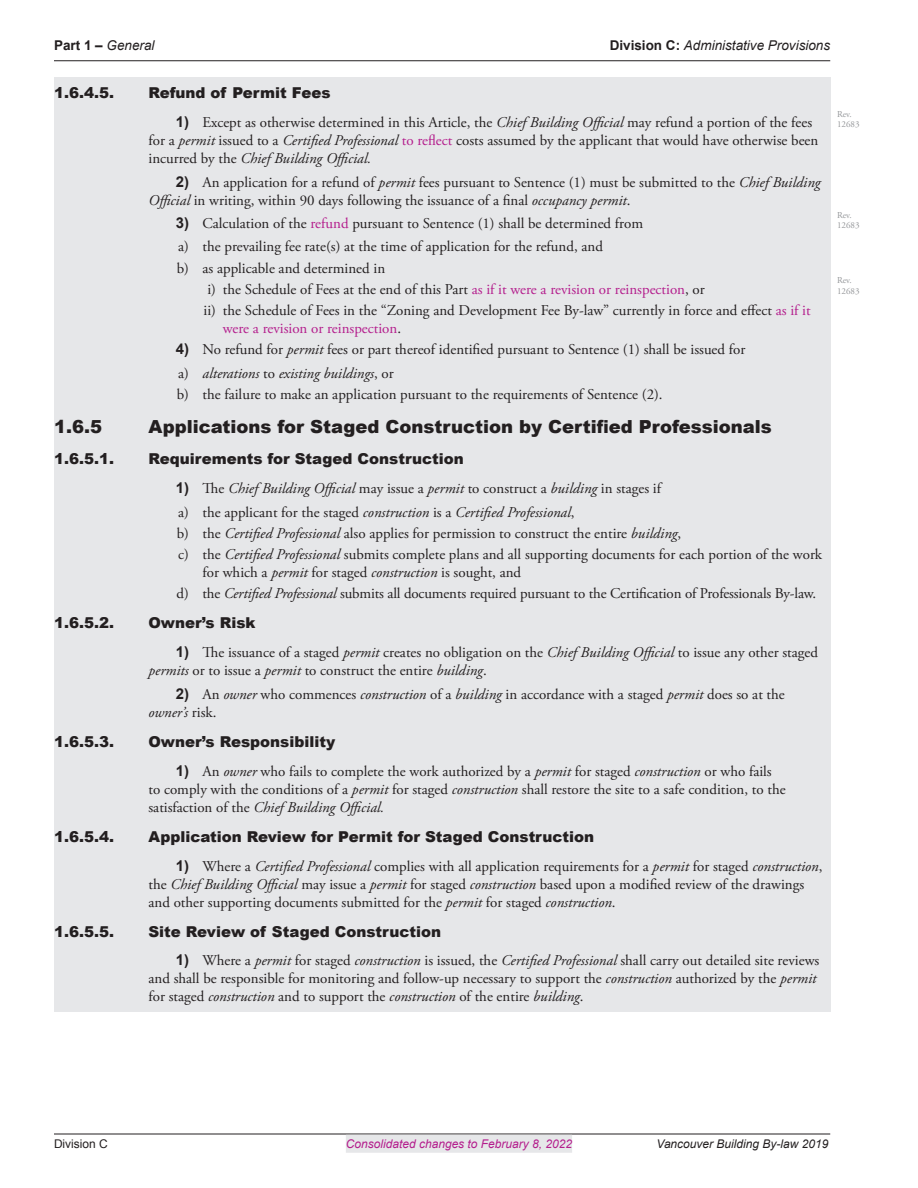
<style>
.page{position:relative;width:918px;height:1188px;background:#fff}
.page>*{position:absolute;margin:0;border:0;box-sizing:border-box;transform-origin:0 0}
.t1{font:900 18px "Arial";color:#231f20}
.t2{font:15px/18px "Adobe Garamond Pro";color:#231f20}
.t3{font:900 15px "Arial";color:#231f20}
.t4{font:italic 15px/23.4px "Adobe Garamond Pro";color:#231f20}
.t5{font:15px "Adobe Garamond Pro";color:#b41e8d}
.t6{font:italic 13.5px "Arial";color:#231f20}
.t7{font:italic 12px "Arial";color:#b41e8d}
.t8{font:italic 12px "Arial";color:#231f20}
.t9{font:12px "Arial";color:#231f20}
.t10{font:9px/10.8px "Adobe Garamond Pro";color:#939598}
.s1{font-weight:700;font-style:normal}
.s2{font-family:"Arial";font-weight:700}
.s3{font-style:italic}
.s4{color:#b41e8d}
.s5{color:#231f20}
.s6{font-family:"Arial";font-weight:700;font-style:normal}
.s7{font-style:normal}
</style>
<div class="page">
<hr style="left:54px;top:60px;width:776px;height:1px;background:#231f20">
<hr style="left:54px;top:1134px;width:776px;height:1px;background:#231f20">
<div style="left:346px;top:1135px;width:226px;height:18px;background:#e6e7e9"></div>
<div style="left:54px;top:77px;width:776px;height:38px;background:#e6e7e9"></div>
<div style="left:54px;top:110px;width:776px;height:64px;background:#e6e7e9"></div>
<div style="left:54px;top:169px;width:776px;height:46px;background:#e6e7e9"></div>
<div style="left:54px;top:211px;width:776px;height:28px;background:#e6e7e9"></div>
<div style="left:54px;top:236px;width:776px;height:24px;background:#e6e7e9"></div>
<div style="left:54px;top:258px;width:776px;height:23px;background:#e6e7e9"></div>
<div style="left:54px;top:276px;width:776px;height:29px;background:#e6e7e9"></div>
<div style="left:54px;top:298px;width:776px;height:46px;background:#e6e7e9"></div>
<div style="left:54px;top:337px;width:776px;height:28px;background:#e6e7e9"></div>
<div style="left:54px;top:363px;width:776px;height:23px;background:#e6e7e9"></div>
<div style="left:54px;top:384px;width:776px;height:26px;background:#e6e7e9"></div>
<div style="left:54px;top:409px;width:776px;height:38px;background:#e6e7e9"></div>
<div style="left:54px;top:443px;width:776px;height:38px;background:#e6e7e9"></div>
<div style="left:54px;top:476px;width:776px;height:28px;background:#e6e7e9"></div>
<div style="left:54px;top:501px;width:776px;height:24px;background:#e6e7e9"></div>
<div style="left:54px;top:523px;width:776px;height:23px;background:#e6e7e9"></div>
<div style="left:54px;top:544px;width:776px;height:41px;background:#e6e7e9"></div>
<div style="left:54px;top:583px;width:776px;height:26px;background:#e6e7e9"></div>
<div style="left:54px;top:607px;width:776px;height:38px;background:#e6e7e9"></div>
<div style="left:54px;top:640px;width:776px;height:46px;background:#e6e7e9"></div>
<div style="left:54px;top:681px;width:776px;height:46px;background:#e6e7e9"></div>
<div style="left:54px;top:725px;width:776px;height:38px;background:#e6e7e9"></div>
<div style="left:54px;top:758px;width:776px;height:64px;background:#e6e7e9"></div>
<div style="left:54px;top:820px;width:776px;height:38px;background:#e6e7e9"></div>
<div style="left:54px;top:853px;width:776px;height:64px;background:#e6e7e9"></div>
<div style="left:54px;top:915px;width:776px;height:38px;background:#e6e7e9"></div>
<div style="left:54px;top:948px;width:776px;height:64px;background:#e6e7e9"></div>
<p class="t6" style="left:54px;top:37px;width:102px"><span class="s1">Part 1 –</span> General</p>
<p class="t6" style="left:610px;top:37px;width:222px"><span class="s1">Division C:</span> Administative Provisions</p>
<p class="t3" style="left:54px;top:82px;width:61px">1.6.4.5.</p>
<p class="t3" style="left:148px;top:82px;width:184px">Refund of Permit Fees</p>
<p class="t2" style="left:148px;top:114px;width:671px;text-indent:27px"><span class="s2">1)</span> Except as otherwise determined in this Article, the <span class="s3">Chief Building Official</span> may refund a portion of the fees for a <span class="s3">permit</span> issued to a <span class="s3">Certified Professional</span> <span class="s4">to reflect</span> costs assumed by the applicant that would have otherwise been incurred by the <span class="s3">Chief Building Official.</span></p>
<p class="t2" style="left:148px;top:173px;width:674px;text-indent:27px"><span class="s2">2)</span> An application for a refund of <span class="s3">permit</span> fees pursuant to Sentence (1) must be submitted to the <span class="s3">Chief Building<br>Official</span> in writing, within 90 days following the issuance of a final <span class="s3">occupancy permit</span>.</p>
<p class="t2" style="left:176px;top:212px;width:469px;line-height:23.4px"><span class="s2">3)</span> Calculation of the <span class="s4">refund</span> pursuant to Sentence (1) shall be determined from a) the prevailing fee rate(s) at the time of application for the refund, and</p>
<p class="t2" style="left:204px;top:258px;width:609px;line-height:21.3px;text-indent:-27px">b) as applicable and determined in<br>i) the Schedule of Fees at the end of this Part <span class="s4">as if it were a revision or reinspection</span>, or<br>ii) the Schedule of Fees in the “Zoning and Development Fee By-law” currently in force and effect <span class="s4">as if it</span></p>
<p class="t5" style="left:223px;top:319px;width:180px">were a revision or reinspection<span class="s5">.</span></p>
<p class="t2" style="left:176px;top:339px;width:571px;line-height:23.4px"><span class="s2">4)</span> No refund for <span class="s3">permit</span> fees or part thereof identified pursuant to Sentence (1) shall be issued for a) <span class="s3">alterations</span> to <span class="s3">existing buildings</span>, or</p>
<p class="t2" style="left:177px;top:386px;width:487px">b) the failure to make an application pursuant to the requirements of Sentence (2).</p>
<p class="t1" style="left:54px;top:413px;width:50px">1.6.5</p>
<p class="t1" style="left:148px;top:413px;width:625px">Applications for Staged Construction by Certified Professionals</p>
<p class="t3" style="left:54px;top:448px;width:61px">1.6.5.1.</p>
<p class="t3" style="left:148px;top:448px;width:317px">Requirements for Staged Construction</p>
<p class="t4" style="left:176px;top:477px;width:487px"><span class="s6">1)</span> <span class="s7">The</span> Chief Building Official <span class="s7">may issue a</span> permit <span class="s7">to construct a</span> building <span class="s7">in stages if a) the applicant for the staged</span> construction <span class="s7">is a</span> Certified Professional<span class="s7">,</span></p>
<p class="t2" style="left:177px;top:523px;width:647px;line-height:21.3px">b) the <span class="s3">Certified Professional</span> also applies for permission to construct the entire <span class="s3">building</span>,<br>c) the <span class="s3">Certified Professional</span> submits complete plans and all supporting documents for each portion of the work</p>
<p class="t2" style="left:177px;top:562px;width:641px;line-height:21.3px;text-indent:26px">for which a <span class="s3">permit</span> for staged <span class="s3">construction</span> is sought, and<br>d) the <span class="s3">Certified Professional</span> submits all documents required pursuant to the Certification of Professionals By-law.</p>
<p class="t3" style="left:54px;top:612px;width:61px">1.6.5.2.</p>
<p class="t3" style="left:148px;top:612px;width:109px">Owner’s Risk</p>
<p class="t2" style="left:148px;top:644px;width:671px;text-indent:27px"><span class="s2">1)</span> The issuance of a staged <span class="s3">permit</span> creates no obligation on the <span class="s3">Chief Building Official</span> to issue any other staged <span class="s3">permits</span> or to issue a <span class="s3">permit</span> to construct the entire <span class="s3">building</span>.</p>
<p class="t2" style="left:148px;top:685px;width:638px;text-indent:27px"><span class="s2">2)</span> An <span class="s3">owner</span> who commences <span class="s3">construction</span> of a <span class="s3">building</span> in accordance with a staged <span class="s3">permit</span> does so at the <span class="s3">owner’s</span> risk.</p>
<p class="t3" style="left:54px;top:731px;width:61px">1.6.5.3.</p>
<p class="t3" style="left:148px;top:731px;width:188px">Owner’s Responsibility</p>
<p class="t2" style="left:148px;top:762px;width:639px;text-indent:27px"><span class="s2">1)</span> An <span class="s3">owner</span> who fails to complete the work authorized by a <span class="s3">permit</span> for staged <span class="s3">construction</span> or who fails to comply with the conditions of a <span class="s3">permit</span> for staged <span class="s3">construction</span> shall restore the site to a safe condition, to the satisfaction of the <span class="s3">Chief Building Official.</span></p>
<p class="t3" style="left:54px;top:825px;width:61px">1.6.5.4.</p>
<p class="t3" style="left:148px;top:825px;width:447px">Application Review for Permit for Staged Construction</p>
<p class="t2" style="left:148px;top:857px;width:676px;text-indent:27px"><span class="s2">1)</span> Where a <span class="s3">Certified Professional</span> complies with all application requirements for a <span class="s3">permit</span> for staged <span class="s3">construction</span>, the <span class="s3">Chief Building Official</span> may issue a <span class="s3">permit</span> for staged <span class="s3">construction</span> based upon a modified review of the drawings and other supporting documents submitted for the <span class="s3">permit</span> for staged <span class="s3">construction</span>.</p>
<p class="t3" style="left:54px;top:920px;width:61px">1.6.5.5.</p>
<p class="t3" style="left:148px;top:920px;width:294px">Site Review of Staged Construction</p>
<p class="t2" style="left:148px;top:952px;width:672px;text-indent:27px"><span class="s2">1)</span> Where a <span class="s3">permit</span> for staged <span class="s3">construction</span> is issued, the <span class="s3">Certified Professional</span> shall carry out detailed site reviews and shall be responsible for monitoring and follow-up necessary to support the <span class="s3">construction</span> authorized by the <span class="s3">permit </span>for staged <span class="s3">construction</span> and to support the <span class="s3">construction</span> of the entire <span class="s3">building</span>.</p>
<p class="t10" style="left:837px;top:109px;width:24px">Rev.<br>12683</p>
<p class="t10" style="left:837px;top:210px;width:24px">Rev.<br>12683</p>
<p class="t10" style="left:837px;top:275px;width:24px">Rev.<br>12683</p>
<p class="t9" style="left:54px;top:1135px;width:55px">Division C</p>
<p class="t7" style="left:346px;top:1136px;width:228px">Consolidated changes to February 8, 2022</p>
<p class="t8" style="left:656px;top:1136px;width:173px">Vancouver Building By-law 2019</p>
</div>
